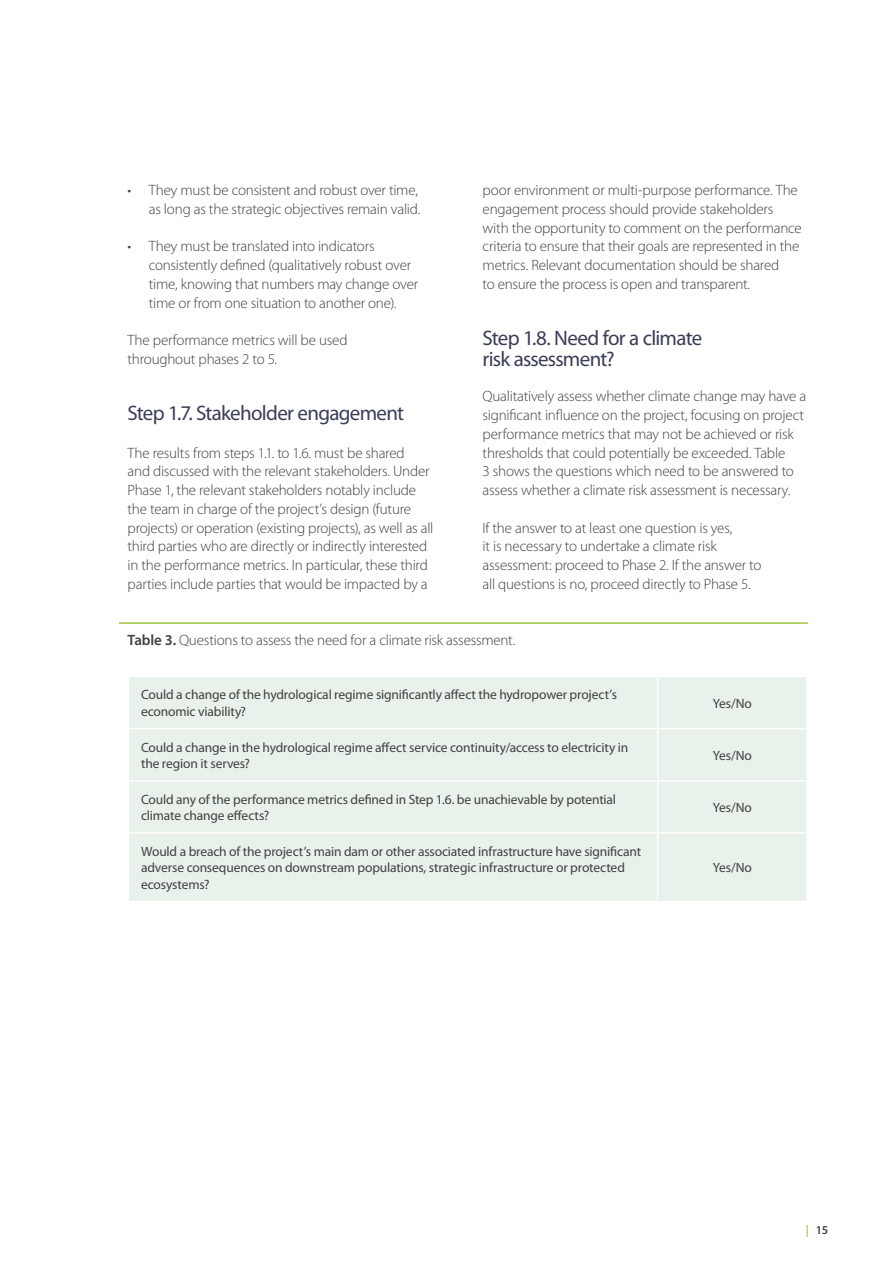
<style>
.page{position:relative;width:893px;height:1263px;background:#fff}
.page>*{position:absolute;margin:0;border:0;box-sizing:border-box;transform-origin:0 0}
.t1{font:21px/21px "Myriad Pro";letter-spacing:-.035em;color:#3a3e57}
.t2{font:300 15px/18.8px "Myriad Pro";letter-spacing:-.015em;color:#414042}
.t3{font:13.5px/16.5px "Myriad Pro";letter-spacing:-.01em;color:#414042}
.t4{font:600 12px "Myriad Pro";color:#414042}
.s1{font-weight:600}
.s2{color:#9fc93e}
</style>
<div class="page">
<hr style="left:119px;top:622px;width:689px;height:2px;background:#9fc93e">
<div style="left:129px;top:677px;width:677px;height:224px;background:#e9f1eb"></div>
<hr style="left:657px;top:677px;width:1px;height:51px;background:#fff">
<hr style="left:128px;top:728px;width:530px;height:1px;background:#fff">
<hr style="left:658px;top:728px;width:150px;height:1px;background:#fff">
<hr style="left:657px;top:729px;width:1px;height:51px;background:#fff">
<hr style="left:128px;top:780px;width:530px;height:1px;background:#fff">
<hr style="left:658px;top:780px;width:150px;height:1px;background:#fff">
<hr style="left:657px;top:781px;width:1px;height:51px;background:#fff">
<hr style="left:128px;top:832px;width:530px;height:2px;background:#fff">
<hr style="left:658px;top:832px;width:150px;height:2px;background:#fff">
<hr style="left:657px;top:834px;width:1px;height:67px;background:#fff">
<p class="t2" style="left:128px;top:181px;width:294px;text-align:right">• They must be consistent and robust over time, as long as the strategic objectives remain valid.</p>
<p class="t2" style="left:149px;top:237px;width:271px;text-indent:-21px">• They must be translated into indicators consistently defined (qualitatively robust over time, knowing that numbers may change over time or from one situation to another one).</p>
<p class="t2" style="left:128px;top:331px;width:222px">The performance metrics will be used throughout phases 2 to 5.</p>
<h1 class="t1" style="left:128px;top:402px;width:278px">Step 1.7. Stakeholder engagement</h1>
<p class="t2" style="left:128px;top:443px;width:307px">The results from steps 1.1. to 1.6. must be shared<br>and discussed with the relevant stakeholders. Under Phase 1, the relevant stakeholders notably include the team in charge of the project’s design (future projects) or operation (existing projects), as well as all third parties who are directly or indirectly interested in the performance metrics. In particular, these third parties include parties that would be impacted by a</p>
<p class="t2" style="left:483px;top:181px;width:321px">poor environment or multi-purpose performance. The engagement process should provide stakeholders with the opportunity to comment on the performance criteria to ensure that their goals are represented in the metrics. Relevant documentation should be shared<br>to ensure the process is open and transparent.</p>
<h1 class="t1" style="left:483px;top:327px;width:221px">Step 1.8. Need for a climate risk assessment?</h1>
<p class="t2" style="left:483px;top:387px;width:325px">Qualitatively assess whether climate change may have a significant influence on the project, focusing on project performance metrics that may not be achieved or risk thresholds that could potentially be exceeded. Table<br>3 shows the questions which need to be answered to assess whether a climate risk assessment is necessary.</p>
<p class="t2" style="left:483px;top:518px;width:280px">If the answer to at least one question is yes,<br>it is necessary to undertake a climate risk assessment: proceed to Phase 2. If the answer to all questions is no, proceed directly to Phase 5.</p>
<p class="t2" style="left:128px;top:631px;width:389px"><span class="s1">Table 3.</span> Questions to assess the need for a climate risk assessment.</p>
<p class="t3" style="left:141px;top:686px;width:477px">Could a change of the hydrological regime significantly affect the hydropower project’s economic viability?</p>
<p class="t3" style="left:713px;top:695px;width:40px">Yes/No</p>
<p class="t3" style="left:141px;top:738px;width:489px">Could a change in the hydrological regime affect service continuity/access to electricity in the region it serves?</p>
<p class="t3" style="left:713px;top:747px;width:40px">Yes/No</p>
<p class="t3" style="left:141px;top:791px;width:477px">Could any of the performance metrics defined in Step 1.6. be unachievable by potential climate change effects?</p>
<p class="t3" style="left:713px;top:799px;width:40px">Yes/No</p>
<p class="t3" style="left:141px;top:843px;width:502px">Would a breach of the project’s main dam or other associated infrastructure have significant adverse consequences on downstream populations, strategic infrastructure or protected ecosystems?</p>
<p class="t3" style="left:713px;top:859px;width:40px">Yes/No</p>
<p class="t4" style="left:806px;top:1222px;width:24px"><span class="s2">|</span> 15</p>
</div>
